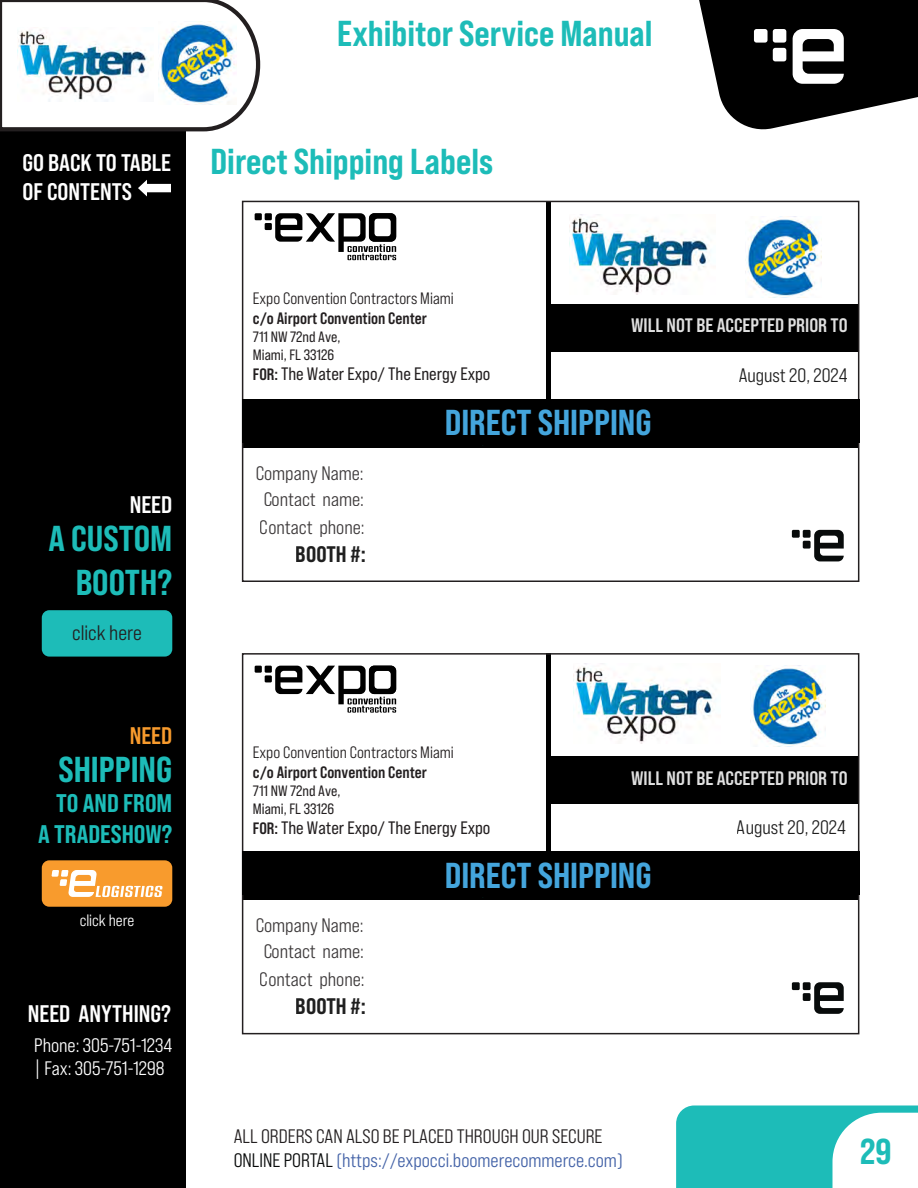
<style>
.page{position:relative;width:918px;height:1188px;background:#fff}
.page>*{position:absolute;margin:0;border:0;box-sizing:border-box;transform-origin:0 0}
.titulos{font:36px/43.2px "Bebas Neue Pro Semi Exp X Bold";color:#1dbcb8;text-align:right}
.titulos-2{font:36px "Bebas Neue Pro Semi Exp X Bold";color:#44a5dc}
.t1{font:25.5px/30.6px "Bebas Neue Pro Semi Exp X Bold";color:#1dbcb8;text-align:right}
.t2{font:700 24px/28.8px "Bebas Neue Pro Semi Exp";color:#fff}
.t3{font:700 24px "Bebas Neue Pro Semi Exp";color:#f89b2d}
.t4{font:22.5px "Bebas Neue Pro Semi Exp X Bold";color:#000}
.t5{font:21px "Bebas Neue Pro Semi Exp Middle";color:#231f20}
.t6{font:19.5px/23.4px "Bebas Neue Pro Semi Exp Middle";color:#231f20}
.t7{font:700 19.5px "Bebas Neue Pro Semi Exp";color:#fff}
.t8{font:19.5px/23.4px "Bebas Neue Pro Semi Exp Middle";color:#fff}
.t9{font:19.5px "Bebas Neue Pro Semi Exp Middle";color:#000}
.fechasimportantes{font:18px "Bebas Neue Pro Semi Exp";color:#231f20}
.fechasimportantes-2{font:16.5px/19.5px "Bebas Neue Pro Semi Exp Middle";color:#231f20}
.t10{font:700 16.5px "Bebas Neue Pro Semi Exp";color:#231f20}
.t11{font:16.5px "Bebas Neue Pro Semi Exp Middle";color:#fff}
.fechasimportantes-3{font:15px/17.7px "Bebas Neue Pro Semi Exp";color:#231f20}
.s1{font-family:"Bebas Neue Pro Semi Exp";font-weight:700}
.s2{font-weight:700;font-size:16.5px}
.s3{color:#080a0a}
.s4{color:#4362a7}
</style>
<div class="page">
<div style="left:0;top:0;width:186px;height:1188px;background:#000"></div>
<div style="left:42px;top:860px;width:130px;height:47px;background:#f89b2d;border-radius:8px"></div>
<svg style="left:699px;top:0;width:219px;height:130px"></svg>
<div style="left:754px;top:29px;width:14px;height:14px;background:#fff;border-radius:3px"></div>
<div style="left:773px;top:29px;width:13px;height:14px;background:#fff;border-radius:3px"></div>
<div style="left:773px;top:48px;width:13px;height:13px;background:#fff;border-radius:3px"></div>
<svg style="left:676px;top:1105px;width:242px;height:83px"></svg>
<div style="left:42px;top:610px;width:130px;height:47px;background:#1dbcb8;border-radius:8px"></div>
<svg style="left:52px;top:870px;width:110px;height:27px"></svg>
<svg style="left:138px;top:180px;width:33px;height:16px"></svg>
<svg style="left:0;top:0;width:261px;height:132px"></svg>
<img style="left:17px;top:27px;width:136px;height:75px">
<img style="left:158px;top:21px;width:78px;height:84px">
<div style="left:550px;top:756px;width:309px;height:48px;background:#000"></div>
<div style="left:550px;top:304px;width:309px;height:48px;background:#000"></div>
<div style="left:242px;top:895px;width:617px;height:5px;background:#000"></div>
<div style="left:242px;top:442px;width:617px;height:6px;background:#000"></div>
<div style="left:546px;top:653px;width:5px;height:246px;background:#000"></div>
<div style="left:546px;top:201px;width:5px;height:245px;background:#000"></div>
<div style="left:242px;top:653px;width:617px;height:381px;border:2px solid #231f20"></div>
<div style="left:242px;top:201px;width:617px;height:381px;border:2px solid #231f20"></div>
<svg style="left:814px;top:982px;width:30px;height:32px"></svg>
<div style="left:792px;top:982px;width:8px;height:8px;background:#080b0b"></div>
<div style="left:803px;top:982px;width:8px;height:8px;background:#080b0b"></div>
<div style="left:803px;top:993px;width:8px;height:8px;background:#080b0b"></div>
<svg style="left:814px;top:530px;width:30px;height:31px"></svg>
<div style="left:792px;top:530px;width:8px;height:8px;background:#080b0b"></div>
<div style="left:803px;top:530px;width:8px;height:8px;background:#080b0b"></div>
<div style="left:803px;top:541px;width:8px;height:8px;background:#080b0b"></div>
<div style="left:255px;top:666px;width:7px;height:7px;background:#000"></div>
<div style="left:265px;top:666px;width:7px;height:7px;background:#000"></div>
<div style="left:265px;top:675px;width:7px;height:7px;background:#000"></div>
<svg style="left:275px;top:666px;width:121px;height:47px"></svg>
<div style="left:255px;top:213px;width:7px;height:7px;background:#000"></div>
<div style="left:265px;top:213px;width:7px;height:7px;background:#000"></div>
<div style="left:265px;top:223px;width:7px;height:7px;background:#000"></div>
<svg style="left:275px;top:213px;width:121px;height:47px"></svg>
<div style="left:242px;top:851px;width:304px;height:44px;background:#000"></div>
<div style="left:242px;top:399px;width:304px;height:43px;background:#000"></div>
<div style="left:548px;top:851px;width:311px;height:44px;background:#000"></div>
<div style="left:548px;top:399px;width:311px;height:43px;background:#000"></div>
<div style="left:690px;top:1122px;width:134px;height:51px;background:#1dbcb8"></div>
<img style="left:569px;top:214px;width:140px;height:81px">
<img style="left:746px;top:219px;width:75px;height:79px">
<img style="left:575px;top:663px;width:139px;height:81px">
<img style="left:750px;top:668px;width:76px;height:78px">
<h1 class="titulos" style="left:337px;top:11px;width:317px">Exhibitor Service Manual</h1>
<p class="t2" style="left:22px;top:148px;width:150px">GO BACK TO TABLE<br>OF CONTENTS</p>
<p class="t2" style="left:130px;top:489px;width:44px">NEED</p>
<h1 class="titulos" style="left:49px;top:517px;width:125px">A CUSTOM<br>BOOTH?</h1>
<p class="t5" style="left:72px;top:621px;width:71px">click here</p>
<p class="t3" style="left:130px;top:721px;width:44px">NEED</p>
<h1 class="titulos" style="left:58px;top:747px;width:115px">SHIPPING</h1>
<h2 class="t1" style="left:38px;top:788px;width:136px">TO AND FROM<br>A TRADESHOW?</h2>
<p class="t11" style="left:80px;top:911px;width:56px">click here</p>
<p class="t2" style="left:28px;top:999px;width:145px">NEED ANYTHING?</p>
<p class="t8" style="left:34px;top:1033px;width:140px">Phone: 305-751-1234 | Fax: 305-751-1298</p>
<p class="titulos" style="left:211px;top:139px;width:284px">Direct Shipping Labels</p>
<p class="fechasimportantes-2" style="left:253px;top:289px;width:202px">Expo Convention Contractors Miami <span class="s1">c/o Airport Convention Center</span></p>
<p class="fechasimportantes-3" style="left:253px;top:328px;width:89px">711 NW 72nd Ave,<br>Miami, FL 33126</p>
<p class="fechasimportantes" style="left:253px;top:363px;width:239px"><span class="s2">FOR:</span> The Water Expo/ The Energy Expo</p>
<p class="t7" style="left:631px;top:314px;width:218px">WILL NOT BE ACCEPTED PRIOR TO</p>
<p class="t9" style="left:739px;top:364px;width:110px">August 20, 2024</p>
<p class="t6" style="left:256px;top:461px;width:110px">Company Name:</p>
<p class="t6" style="left:263px;top:487px;width:102px">Contact name:</p>
<p class="t6" style="left:260px;top:515px;width:106px">Contact phone:</p>
<p class="t4" style="left:296px;top:541px;width:72px">BOOTH #:</p>
<p class="titulos-2" style="left:445px;top:401px;width:208px">DIRECT SHIPPING</p>
<p class="fechasimportantes-2" style="left:253px;top:743px;width:202px">Expo Convention Contractors Miami</p>
<p class="t10" style="left:253px;top:762px;width:176px">c/o Airport Convention Center</p>
<p class="fechasimportantes-3" style="left:253px;top:782px;width:89px">711 NW 72nd Ave,<br>Miami, FL 33126</p>
<p class="fechasimportantes" style="left:253px;top:817px;width:239px"><span class="s2">FOR:</span> The Water Expo/ The Energy Expo</p>
<p class="t7" style="left:631px;top:766px;width:218px">WILL NOT BE ACCEPTED PRIOR TO</p>
<p class="t9" style="left:737px;top:816px;width:110px">August 20, 2024</p>
<p class="t6" style="left:256px;top:914px;width:110px">Company Name:</p>
<p class="t6" style="left:263px;top:939px;width:102px">Contact name:</p>
<p class="t6" style="left:260px;top:967px;width:106px">Contact phone:</p>
<p class="t4" style="left:296px;top:993px;width:72px">BOOTH #:</p>
<p class="titulos-2" style="left:445px;top:854px;width:208px">DIRECT SHIPPING</p>
<p class="t6" style="left:234px;top:1125px;width:391px">ALL ORDERS CAN ALSO BE PLACED THROUGH OUR SECURE<br><span class="s3">ONLINE PORTAL</span> <span class="s4">(https://expocci.boomerecommerce.com)</span></p>
<h1 class="titulos" style="left:860px;top:1130px;width:33px">29</h1>
</div>
